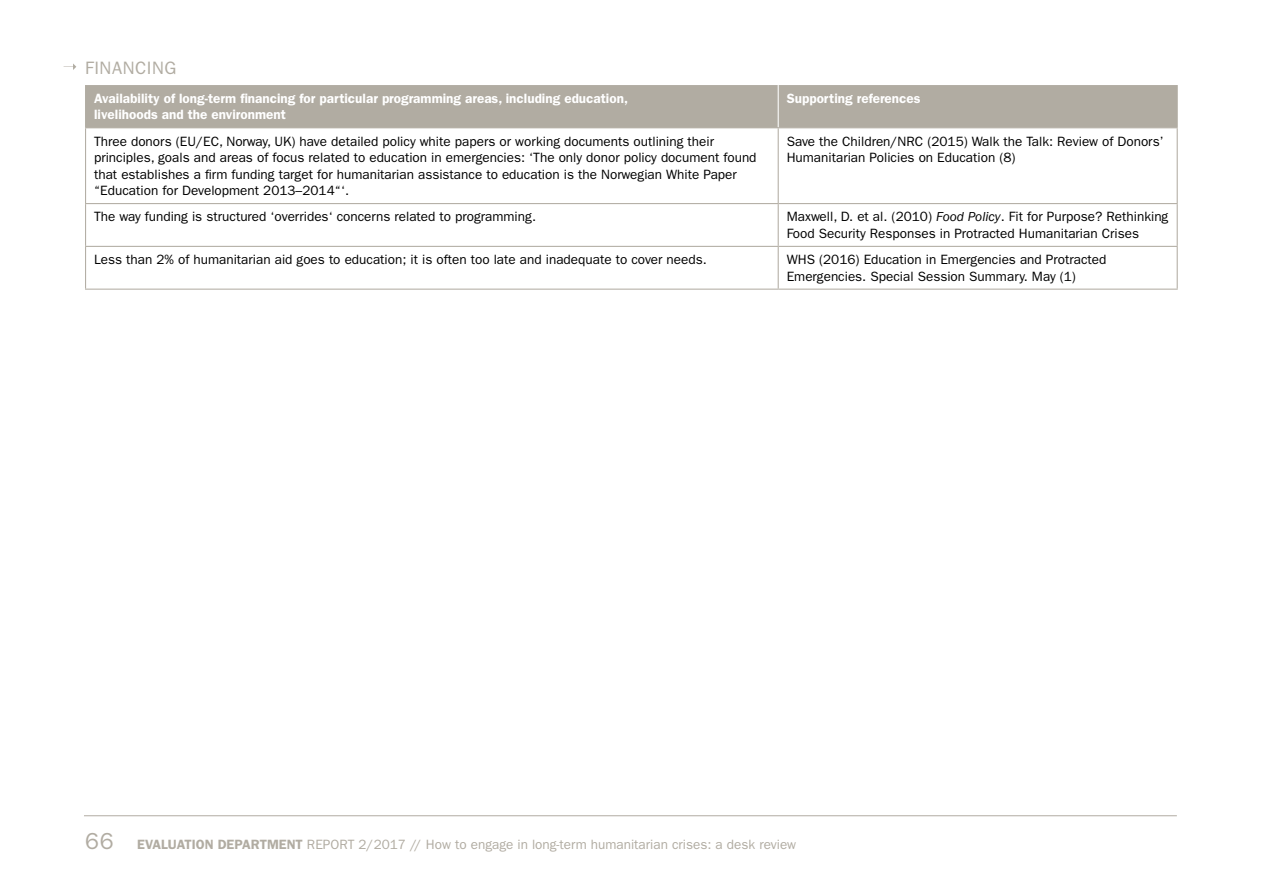
<style>
.page{position:relative;width:1263px;height:893px;background:#fff}
.page>*{position:absolute;margin:0;border:0;box-sizing:border-box;transform-origin:0 0}
.t1{font:18px "ITC Franklin Gothic Std";letter-spacing:.03em;color:#b1aca2}
.t2{font:13.5px/16.5px "ITC Franklin Gothic Std";color:#000}
.t3{font:600 13.5px/16.5px "ITC Franklin Gothic Std";color:#fff}
.t4{font:13.5px "ITC Franklin Gothic Std";color:#b1aca2}
.s1{font-style:italic}
.s2{font-size:23.25px}
.s3{font-weight:600}
</style>
<div class="page">
<hr style="left:84px;top:815px;width:1093px;height:1px;background:#b1aca2">
<div style="left:86px;top:85px;width:1091px;height:42px;background:#b1aca2"></div>
<svg style="left:779px;top:128px;width:398px;height:161px"></svg>
<hr style="left:778px;top:85px;width:1px;height:42px;background:#fff">
<hr style="left:85px;top:85px;width:1px;height:42px;background:#b1aca2">
<hr style="left:85px;top:127px;width:693px;height:1px;background:#b1aca2">
<hr style="left:85px;top:128px;width:1px;height:75px;background:#b1aca2">
<hr style="left:85px;top:203px;width:693px;height:1px;background:#b1aca2">
<hr style="left:85px;top:204px;width:1px;height:42px;background:#b1aca2">
<hr style="left:85px;top:246px;width:693px;height:1px;background:#b1aca2">
<hr style="left:85px;top:247px;width:1px;height:42px;background:#b1aca2">
<hr style="left:85px;top:289px;width:693px;height:1px;background:#b1aca2">
<hr style="left:1177px;top:85px;width:1px;height:42px;background:#b1aca2">
<hr style="left:778px;top:127px;width:400px;height:1px;background:#b1aca2">
<hr style="left:778px;top:128px;width:1px;height:75px;background:#b1aca2">
<hr style="left:1177px;top:128px;width:1px;height:75px;background:#b1aca2">
<hr style="left:778px;top:203px;width:400px;height:1px;background:#b1aca2">
<hr style="left:778px;top:204px;width:1px;height:42px;background:#b1aca2">
<hr style="left:1177px;top:204px;width:1px;height:42px;background:#b1aca2">
<hr style="left:778px;top:246px;width:400px;height:1px;background:#b1aca2">
<hr style="left:778px;top:247px;width:1px;height:42px;background:#b1aca2">
<hr style="left:1177px;top:247px;width:1px;height:42px;background:#b1aca2">
<hr style="left:778px;top:289px;width:400px;height:1px;background:#b1aca2">
<svg style="left:64px;top:63px;width:12px;height:7px"></svg>
<h1 class="t1" style="left:85px;top:57px;width:93px">FINANCING</h1>
<p class="t3" style="left:94px;top:90px;width:535px">Availability of long-term financing for particular programming areas, including education, livelihoods and the environment</p>
<p class="t3" style="left:787px;top:90px;width:135px">Supporting references</p>
<p class="t2" style="left:94px;top:133px;width:664px">Three donors (EU/EC, Norway, UK) have detailed policy white papers or working documents outlining their principles, goals and areas of focus related to education in emergencies: ‘The only donor policy document found that establishes a firm funding target for humanitarian assistance to education is the Norwegian White Paper “Education for Development 2013–2014“‘.</p>
<p class="t2" style="left:787px;top:133px;width:379px">Save the Children/NRC (2015) Walk the Talk: Review of Donors’<br>Humanitarian Policies on Education (8)</p>
<p class="t2" style="left:94px;top:209px;width:444px">The way funding is structured ‘overrides‘ concerns related to programming.</p>
<p class="t2" style="left:787px;top:209px;width:383px">Maxwell, D. et al. (2010) <span class="s1">Food Policy</span>. Fit for Purpose? Rethinking<br>Food Security Responses in Protracted Humanitarian Crises</p>
<p class="t2" style="left:94px;top:251px;width:614px">Less than 2% of humanitarian aid goes to education; it is often too late and inadequate to cover needs.</p>
<p class="t2" style="left:787px;top:251px;width:321px">WHS (2016) Education in Emergencies and Protracted<br>Emergencies. Special Session Summary. May (1)</p>
<p class="t4" style="left:85px;top:837px;width:712px"><span class="s2">66</span> <span class="s3">EVALUATION DEPARTMENT</span> REPORT 2/2017 // How to engage in long-term humanitarian crises: a desk review</p>
</div>
